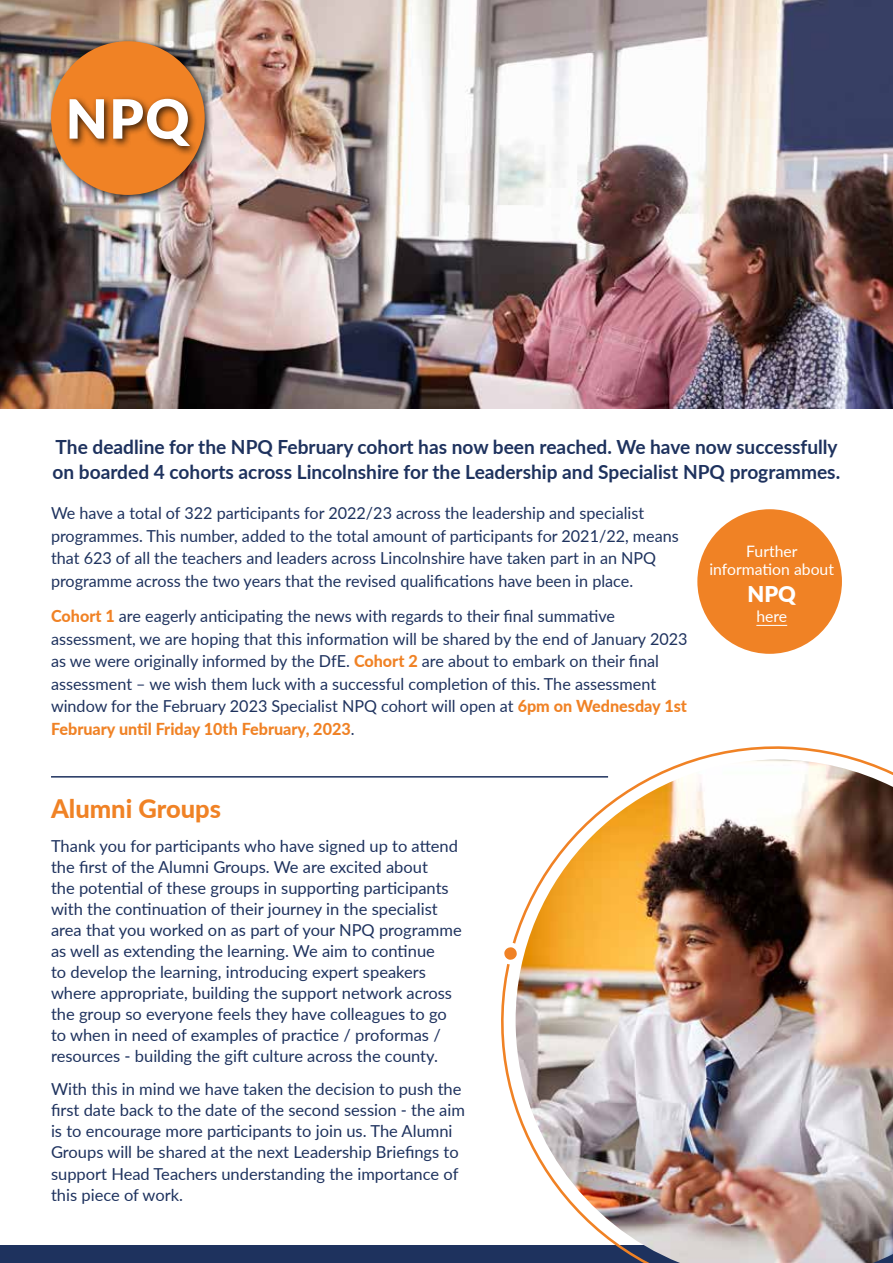
<style>
.page{position:relative;width:893px;height:1263px;background:#fff}
.page>*{position:absolute;margin:0;border:0;box-sizing:border-box;transform-origin:0 0}
.t1{font:900 54px "Lato";color:#fff}
.t2{font:800 25.5px "Lato";color:#f08225}
.t3{font:900 21.75px "Lato";color:#fff}
.t4{font:700 19.5px/25.5px "Lato";color:#1e325e}
.t5{font:16.5px/21px "Lato";color:#1e325e}
.t6{font:15.75px/18px "Lato";color:#fff;text-align:center}
.s1{font-weight:800;color:#f08225}
</style>
<div class="page">
<img style="left:0;top:0;width:893px;height:408px">
<div style="left:46px;top:37px;width:168px;height:168px;background:#000;opacity:.75"></div>
<div style="left:51px;top:41px;width:154px;height:154px;background:#f08225;border-radius:50%"></div>
<div style="left:65px;top:94px;width:134px;height:62px;background:#000;opacity:.75"></div>
<div style="left:0;top:1246px;width:893px;height:17px;background:#1e325e"></div>
<hr style="left:51px;top:776px;width:557px;height:1px;background:#1e325e">
<div style="left:697px;top:509px;width:145px;height:145px;background:#f08225;border-radius:50%"></div>
<hr style="left:756px;top:625px;width:31px;height:1px;background:#fff">
<svg style="left:475px;top:746px;width:384px;height:500px"></svg>
<img style="left:516px;top:759px;width:377px;height:504px">
<svg style="left:500px;top:941px;width:23px;height:26px"></svg>
<h1 class="t1" style="left:66px;top:78px;width:125px">NPQ</h1>
<p class="t4" style="left:53px;top:433px;width:789px">The deadline for the NPQ February cohort has now been reached. We have now successfully on boarded 4 cohorts across Lincolnshire for the Leadership and Specialist NPQ programmes.</p>
<p class="t5" style="left:51px;top:501px;width:629px;line-height:22.5px">We have a total of 322 participants for 2022/23 across the leadership and specialist programmes. This number, added to the total amount of participants for 2021/22, means that 623 of all the teachers and leaders across Lincolnshire have taken part in an NPQ programme across the two years that the revised qualifications have been in place.</p>
<p class="t5" style="left:51px;top:604px;width:638px;line-height:22.5px"><span class="s1">Cohort 1</span> are eagerly anticipating the news with regards to their final summative assessment, we are hoping that this information will be shared by the end of January 2023 as we were originally informed by the DfE. <span class="s1">Cohort 2</span> are about to embark on their final assessment – we wish them luck with a successful completion of this. The assessment window for the February 2023 Specialist NPQ cohort will open at <span class="s1">6pm on Wednesday 1st February until Friday 10th February, 2023</span>.</p>
<p class="t6" style="left:709px;top:542px;width:126px">Further information about</p>
<h3 class="t3" style="left:748px;top:578px;width:50px">NPQ</h3>
<p class="t6" style="left:756px;top:606px;width:32px">here</p>
<h2 class="t2" style="left:51px;top:790px;width:172px">Alumni Groups</h2>
<p class="t5" style="left:51px;top:834px;width:412px">Thank you for participants who have signed up to attend the first of the Alumni Groups. We are excited about<br>the potential of these groups in supporting participants with the continuation of their journey in the specialist area that you worked on as part of your NPQ programme as well as extending the learning. We aim to continue<br>to develop the learning, introducing expert speakers where appropriate, building the support network across the group so everyone feels they have colleagues to go to when in need of examples of practice / proformas / resources - building the gift culture across the county.</p>
<p class="t5" style="left:51px;top:1078px;width:415px">With this in mind we have taken the decision to push the first date back to the date of the second session - the aim is to encourage more participants to join us. The Alumni Groups will be shared at the next Leadership Briefings to support Head Teachers understanding the importance of this piece of work.</p>
</div>
